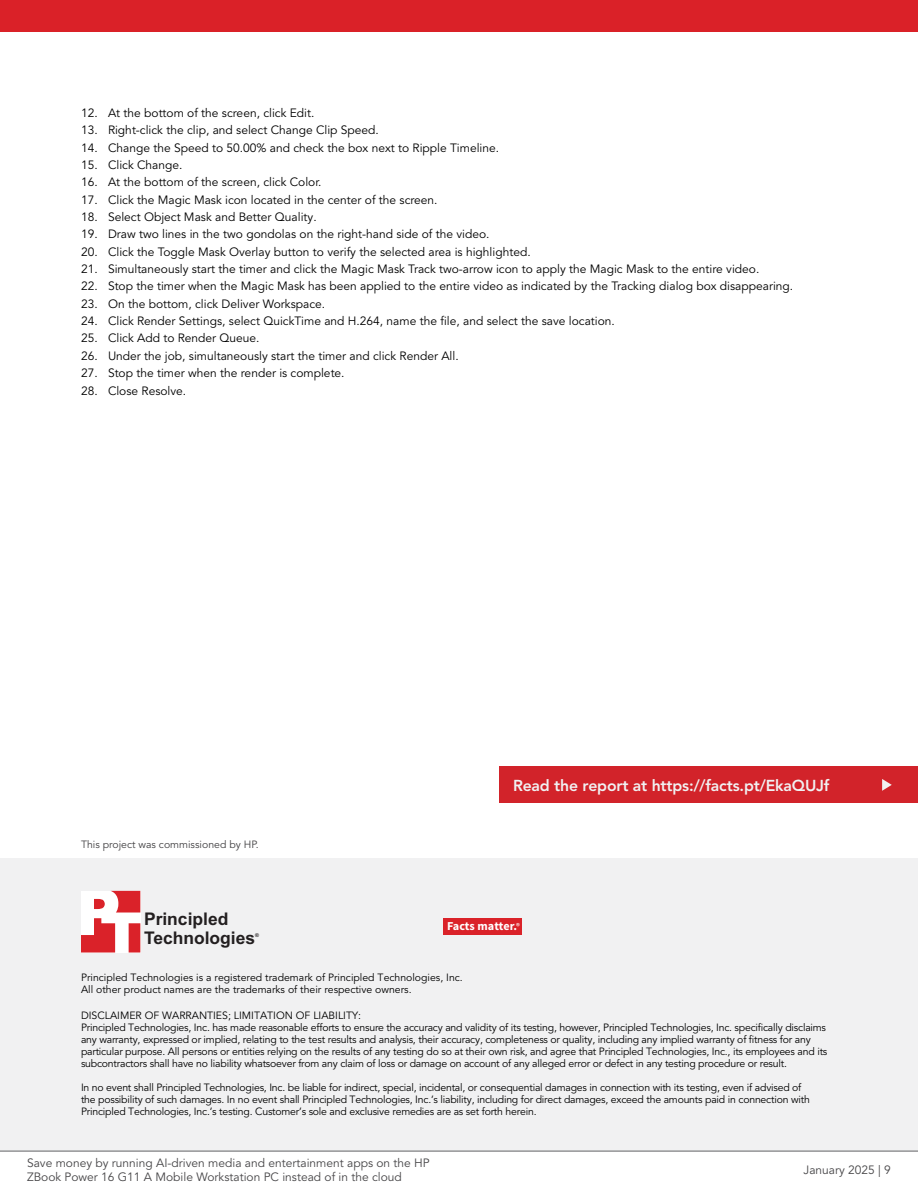
<style>
.page{position:relative;width:918px;height:1188px;background:#fff}
.page>*{position:absolute;margin:0;border:0;box-sizing:border-box;transform-origin:0 0}
.t1{font:700 17.4px/18.6px "Arial";color:#231f20}
.t2{font:800 15.75px "Avenir LT Pro";letter-spacing:-.01em;color:#f1f1f2}
.t3{font:700 12.15px "Source Sans Pro";color:#fff}
.t4{font:12px "Avenir LT Pro";color:#000}
.t5{font:12px/14.4px "Avenir LT Pro";color:#464547}
.t6{font:10.5px/12px "Avenir LT Pro";letter-spacing:-.02em;color:#000}
.t7{font:10.5px/12.6px "Avenir LT Pro";color:#000}
.t8{font:10.5px "Avenir LT Pro";color:#414042}
.t9{font:700 5.25px "Arial";color:#231f20}
.s1{font-weight:600;font-size:8.55px}
</style>
<div class="page">
<div style="left:0;top:858px;width:918px;height:293px;background:#f1f1f2"></div>
<svg style="left:81px;top:891px;width:59px;height:62px"></svg>
<div style="left:444px;top:918px;width:78px;height:17px;background:#da2229"></div>
<div style="left:500px;top:766px;width:418px;height:37px;background:#d2232a"></div>
<svg style="left:882px;top:779px;width:10px;height:12px"></svg>
<hr style="left:0;top:1151px;width:918px;height:1px;background:#616264">
<div style="left:0;top:0;width:918px;height:32px;background:#da2128"></div>
<p class="t4" style="left:81px;top:106px;width:235px">12. At the bottom of the screen, click Edit.</p>
<p class="t4" style="left:81px;top:123px;width:299px">13. Right-click the clip, and select Change Clip Speed.</p>
<p class="t4" style="left:81px;top:140px;width:420px">14. Change the Speed to 50.00% and check the box next to Ripple Timeline.</p>
<p class="t4" style="left:81px;top:158px;width:103px">15. Click Change.</p>
<p class="t4" style="left:81px;top:175px;width:242px">16. At the bottom of the screen, click Color.</p>
<p class="t4" style="left:81px;top:192px;width:358px">17. Click the Magic Mask icon located in the center of the screen.</p>
<p class="t4" style="left:81px;top:210px;width:237px">18. Select Object Mask and Better Quality.</p>
<p class="t4" style="left:81px;top:227px;width:410px">19. Draw two lines in the two gondolas on the right-hand side of the video.</p>
<p class="t4" style="left:81px;top:245px;width:451px">20. Click the Toggle Mask Overlay button to verify the selected area is highlighted.</p>
<p class="t4" style="left:81px;top:262px;width:680px">21. Simultaneously start the timer and click the Magic Mask Track two-arrow icon to apply the Magic Mask to the entire video.</p>
<p class="t4" style="left:81px;top:279px;width:714px">22. Stop the timer when the Magic Mask has been applied to the entire video as indicated by the Tracking dialog box disappearing.</p>
<p class="t4" style="left:81px;top:297px;width:246px">23. On the bottom, click Deliver Workspace.</p>
<p class="t4" style="left:81px;top:314px;width:535px">24. Click Render Settings, select QuickTime and H.264, name the file, and select the save location.</p>
<p class="t4" style="left:81px;top:331px;width:180px">25. Click Add to Render Queue.</p>
<p class="t4" style="left:81px;top:349px;width:379px">26. Under the job, simultaneously start the timer and click Render All.</p>
<p class="t4" style="left:81px;top:366px;width:265px">27. Stop the timer when the render is complete.</p>
<p class="t4" style="left:81px;top:383px;width:107px">28. Close Resolve.</p>
<p class="t8" style="left:81px;top:838px;width:179px">This project was commissioned by HP.</p>
<h1 class="t1" style="left:144px;top:911px;width:113px">Principled<br>Technologies</h1>
<p class="t9" style="left:255px;top:932px;width:5px">®</p>
<h2 class="t2" style="left:513px;top:776px;width:318px">Read the report at https://facts.pt/EkaQUJf</h2>
<p class="t3" style="left:447px;top:918px;width:74px">Facts matter.<span class="s1">®</span></p>
<p class="t7" style="left:81px;top:971px;width:383px">Principled Technologies is a registered trademark of Principled Technologies, Inc.<br>All other product names are the trademarks of their respective owners.</p>
<p class="t6" style="left:81px;top:1009px;width:748px">DISCLAIMER OF WARRANTIES; LIMITATION OF LIABILITY:<br>Principled Technologies, Inc. has made reasonable efforts to ensure the accuracy and validity of its testing, however, Principled Technologies, Inc. specifically disclaims any warranty, expressed or implied, relating to the test results and analysis, their accuracy, completeness or quality, including any implied warranty of fitness for any particular purpose. All persons or entities relying on the results of any testing do so at their own risk, and agree that Principled Technologies, Inc., its employees and its subcontractors shall have no liability whatsoever from any claim of loss or damage on account of any alleged error or defect in any testing procedure or result.</p>
<p class="t6" style="left:81px;top:1081px;width:730px">In no event shall Principled Technologies, Inc. be liable for indirect, special, incidental, or consequential damages in connection with its testing, even if advised of the possibility of such damages. In no event shall Principled Technologies, Inc.’s liability, including for direct damages, exceed the amounts paid in connection with<br>Principled Technologies, Inc.’s testing. Customer’s sole and exclusive remedies are as set forth herein.</p>
<p class="t5" style="left:27px;top:1156px;width:404px">Save money by running AI-driven media and entertainment apps on the HP<br>ZBook Power 16 G11 A Mobile Workstation PC instead of in the cloud</p>
<p class="t5" style="left:804px;top:1163px;width:89px">January 2025 | 9</p>
</div>
